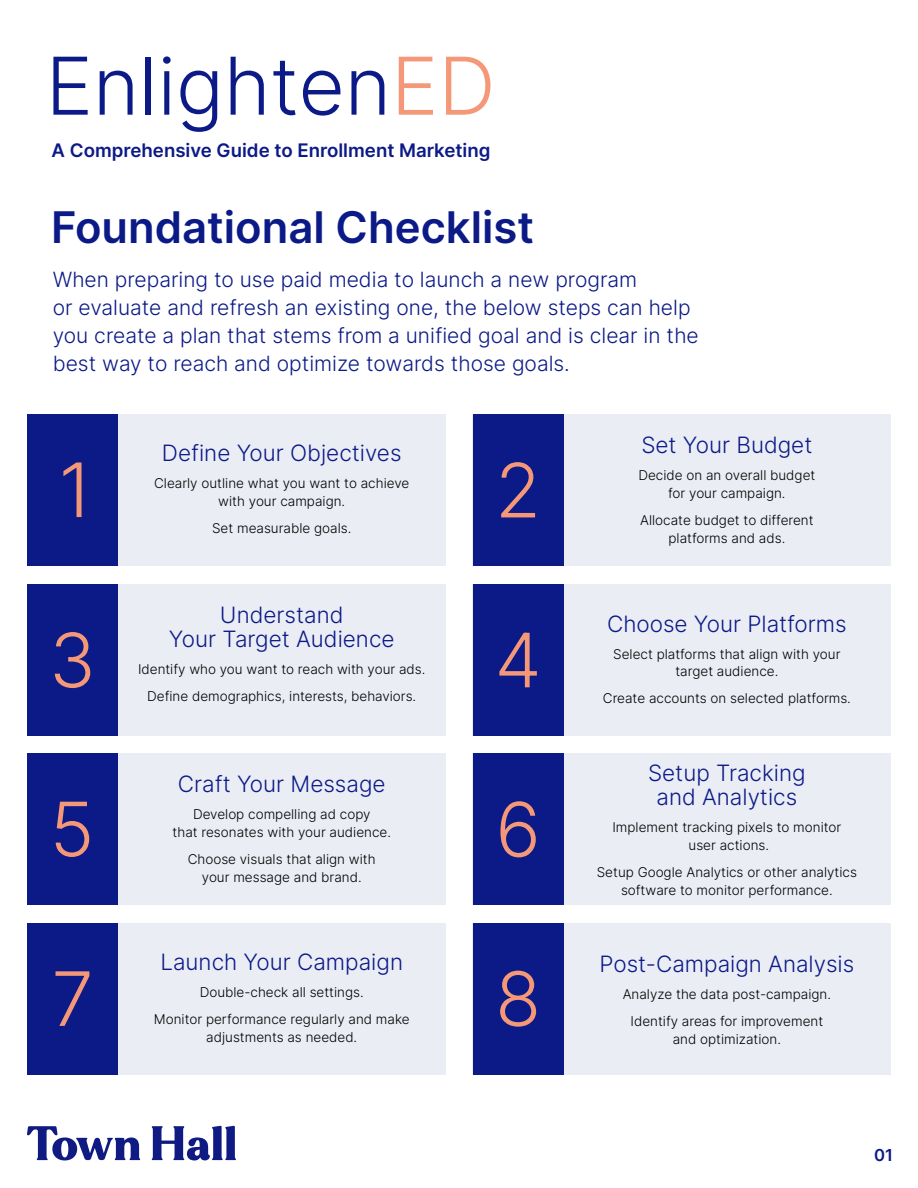
<style>
.page{position:relative;width:918px;height:1188px;background:#fff}
.page>*{position:absolute;margin:0;border:0;box-sizing:border-box;transform-origin:0 0}
.t1{font:300 79.65px "Inter";color:#0b1a87}
.t2{font:600 43.65px "Inter";color:#0b1a87}
.t3{font:300 22.5px/24px "Inter";color:#0b1a87;text-align:center}
.t4{font:300 21px/28.2px "Inter";color:#0b1a87}
.t5{font:600 18.6px "Inter";color:#0b1a87}
.t6{font:600 16.5px "Inter";color:#0b1a87}
.t7{font:300 13.5px/18px "Inter";color:#000;text-align:center}
.s1{color:#f49878}
</style>
<div class="page">
<div style="left:27px;top:414px;width:419px;height:152px;background:#ebedf5"></div>
<div style="left:473px;top:414px;width:418px;height:152px;background:#ebedf5"></div>
<div style="left:27px;top:584px;width:419px;height:152px;background:#ebedf5"></div>
<div style="left:473px;top:584px;width:418px;height:152px;background:#ebedf5"></div>
<div style="left:27px;top:753px;width:419px;height:152px;background:#ebedf5"></div>
<div style="left:473px;top:753px;width:418px;height:152px;background:#ebedf5"></div>
<div style="left:27px;top:923px;width:419px;height:152px;background:#ebedf5"></div>
<div style="left:473px;top:923px;width:418px;height:152px;background:#ebedf5"></div>
<div style="left:27px;top:414px;width:91px;height:152px;background:#0b1a87"></div>
<div style="left:473px;top:414px;width:91px;height:152px;background:#0b1a87"></div>
<div style="left:27px;top:584px;width:91px;height:152px;background:#0b1a87"></div>
<div style="left:473px;top:584px;width:91px;height:152px;background:#0b1a87"></div>
<div style="left:27px;top:753px;width:91px;height:152px;background:#0b1a87"></div>
<div style="left:473px;top:753px;width:91px;height:152px;background:#0b1a87"></div>
<div style="left:27px;top:923px;width:91px;height:152px;background:#0b1a87"></div>
<div style="left:473px;top:923px;width:91px;height:152px;background:#0b1a87"></div>
<svg style="left:27px;top:1126px;width:113px;height:34px"></svg>
<svg style="left:152px;top:1126px;width:84px;height:34px"></svg>
<svg style="left:63px;top:463px;width:19px;height:54px"></svg>
<svg style="left:501px;top:462px;width:34px;height:55px"></svg>
<svg style="left:55px;top:632px;width:35px;height:56px"></svg>
<svg style="left:499px;top:633px;width:38px;height:54px"></svg>
<svg style="left:56px;top:802px;width:33px;height:55px"></svg>
<svg style="left:500px;top:801px;width:36px;height:56px"></svg>
<svg style="left:56px;top:971px;width:33px;height:55px"></svg>
<svg style="left:500px;top:971px;width:36px;height:56px"></svg>
<h1 class="t1" style="left:46px;top:39px;width:451px">Enlighten<span class="s1">ED</span></h1>
<h3 class="t5" style="left:52px;top:139px;width:440px">A Comprehensive Guide to Enrollment Marketing</h3>
<h2 class="t2" style="left:51px;top:201px;width:484px">Foundational Checklist</h2>
<h3 class="t4" style="left:53px;top:265px;width:647px">When preparing to use paid media to launch a new program<br>or evaluate and refresh an existing one, the below steps can help you create a plan that stems from a unified goal and is clear in the best way to reach and optimize towards those goals.</h3>
<h3 class="t3" style="left:162px;top:441px;width:241px">Define Your Objectives</h3>
<p class="t7" style="left:154px;top:474px;width:257px">Clearly outline what you want to achieve with your campaign.</p>
<p class="t7" style="left:212px;top:519px;width:141px">Set measurable goals.</p>
<h3 class="t3" style="left:169px;top:603px;width:227px">Understand<br>Your Target Audience</h3>
<p class="t7" style="left:138px;top:656px;width:289px;line-height:27px">Identify who you want to reach with your ads.<br>Define demographics, interests, behaviors.</p>
<h3 class="t3" style="left:178px;top:772px;width:209px">Craft Your Message</h3>
<p class="t7" style="left:173px;top:805px;width:220px">Develop compelling ad copy<br>that resonates with your audience.</p>
<p class="t7" style="left:188px;top:850px;width:190px">Choose visuals that align with your message and brand.</p>
<h3 class="t3" style="left:160px;top:950px;width:244px">Launch Your Campaign</h3>
<p class="t7" style="left:154px;top:979px;width:257px;line-height:27px">Double-check all settings.<br>Monitor performance regularly and make</p>
<p class="t7" style="left:206px;top:1028px;width:152px">adjustments as needed.</p>
<h3 class="t3" style="left:641px;top:433px;width:173px">Set Your Budget</h3>
<p class="t7" style="left:638px;top:466px;width:178px">Decide on an overall budget for your campaign.</p>
<p class="t7" style="left:640px;top:511px;width:175px">Allocate budget to different platforms and ads.</p>
<h3 class="t3" style="left:607px;top:611px;width:241px">Choose Your Platforms</h3>
<p class="t7" style="left:613px;top:645px;width:229px">Select platforms that align with your target audience.</p>
<p class="t7" style="left:603px;top:690px;width:250px">Create accounts on selected platforms.</p>
<h3 class="t3" style="left:648px;top:761px;width:159px">Setup Tracking and Analytics</h3>
<p class="t7" style="left:612px;top:818px;width:230px">Implement tracking pixels to monitor user actions.</p>
<p class="t7" style="left:597px;top:863px;width:262px">Setup Google Analytics or other analytics software to monitor performance.</p>
<h3 class="t3" style="left:599px;top:951px;width:256px">Post-Campaign Analysis</h3>
<p class="t7" style="left:623px;top:980px;width:210px;line-height:27px">Analyze the data post-campaign.<br>Identify areas for improvement</p>
<p class="t7" style="left:673px;top:1030px;width:110px">and optimization.</p>
<p class="t6" style="left:874px;top:1145px;width:20px">01</p>
</div>
